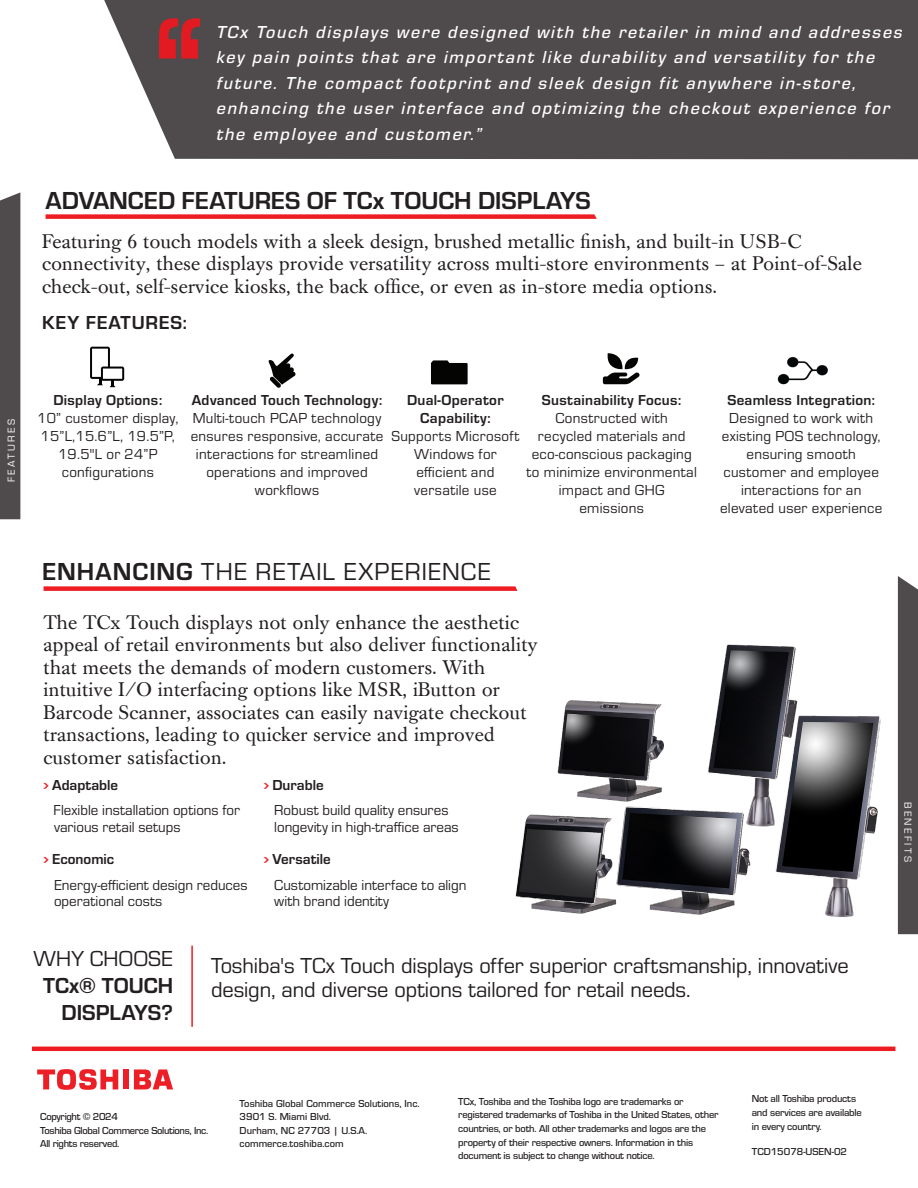
<style>
.page{position:relative;width:918px;height:1188px;background:#fff}
.page>*{position:absolute;margin:0;border:0;box-sizing:border-box;transform-origin:0 0}
.t1{font:700 25.5px "Eurostile";color:#231f20}
.t2{font:25.5px "Eurostile";letter-spacing:.04em;color:#231f20}
.legalsandfootnotes{font:22.5px/24px "Eurostile";letter-spacing:-.005em;color:#231f20}
.t3{font:700 22.5px/27px "Eurostile";color:#231f20;text-align:right}
.t4{font:19.5px/22.5px "Caslon Book BE";letter-spacing:.02em;color:#231f20}
.t5{font:700 19.5px "Eurostile";letter-spacing:.04em;color:#231f20}
.t6{font:18px/25.5px "Eurostile Med Ita";letter-spacing:.1em;color:#fff}
.t7{font:15px/18px "Eurostile";letter-spacing:.02em;color:#231f20;text-align:center}
.t8{font:15px/16.5px "Eurostile";color:#231f20}
.t9{font:700 15px/18px "Eurostile";letter-spacing:.02em;color:#231f20;text-align:center}
.t10{font:700 15px "Eurostile";color:#231f20}
.legalsandfootnotes-2{font:500 10.5px/13.6px "Eurostile";letter-spacing:-.02em;color:#231f20}
.legalsandfootnotes-3{font:500 10.5px/13.6px "Eurostile";color:#231f20}
.t11{font:10.5px "Eurostile";letter-spacing:.22em;color:#fff}
.s1{font-weight:700}
.s2{font-family:"Chevron";font-weight:400;color:#ee1d23}
.s3{font-weight:400}
</style>
<div class="page">
<hr style="left:191px;top:946px;width:2px;height:81px;background:#ee1d23">
<svg style="left:44px;top:586px;width:474px;height:5px;background:#ef3339"></svg>
<div style="left:123px;top:1069px;width:6px;height:20px;background:#ed1f26"></div>
<svg style="left:134px;top:1069px;width:39px;height:20px"></svg>
<svg style="left:37px;top:1069px;width:81px;height:21px"></svg>
<hr style="left:32px;top:1047px;width:863px;height:4px;background:#ee1d23">
<svg style="left:46px;top:214px;width:551px;height:5px;background:#ef3339"></svg>
<div style="left:0;top:192px;width:20px;height:327px;background:#4f4b4c"></div>
<div style="left:898px;top:576px;width:20px;height:358px;background:#4f4b4c"></div>
<div style="left:104px;top:0;width:814px;height:159px;background:#4f4b4c"></div>
<svg style="left:159px;top:18px;width:41px;height:40px;background:#b4292e"></svg>
<img style="left:777px;top:357px;width:51px;height:28px">
<img style="left:515px;top:644px;width:366px;height:273px">
<svg style="left:90px;top:347px;width:34px;height:40px"></svg>
<svg style="left:603px;top:353px;width:37px;height:31px"></svg>
<svg style="left:431px;top:360px;width:37px;height:24px"></svg>
<svg style="left:268px;top:353px;width:28px;height:35px"></svg>
<p class="t6" style="left:217px;top:18px;width:687px">TCx Touch displays were designed with the retailer in mind and addresses key pain points that are important like durability and versatility for the future. The compact footprint and sleek design fit anywhere in-store, enhancing the user interface and optimizing the checkout experience for the employee and customer.”</p>
<p class="t1" style="left:46px;top:183px;width:547px">ADVANCED FEATURES OF TCx TOUCH DISPLAYS</p>
<p class="t4" style="left:42px;top:230px;width:821px">Featuring 6 touch models with a sleek design, brushed metallic finish, and built-in USB-C connectivity, these displays provide versatility across multi-store environments – at Point-of-Sale check-out, self-service kiosks, the back office, or even as in-store media options.</p>
<p class="t5" style="left:42px;top:308px;width:146px">KEY FEATURES:</p>
<p class="t11" style="left:4px;top:482px;width:65px;rotate:-90deg">FEATURES</p>
<p class="t9" style="left:53px;top:391px;width:110px">Display Options:</p>
<p class="t7" style="left:37px;top:409px;width:143px">10” customer display,<br>15”L,15.6”L, 19.5”P,<br>19.5"L or 24”P configurations</p>
<p class="t9" style="left:192px;top:391px;width:192px">Advanced Touch Technology:</p>
<p class="t7" style="left:191px;top:409px;width:194px">Multi-touch PCAP technology ensures responsive, accurate interactions for streamlined operations and improved workflows</p>
<p class="t9" style="left:407px;top:391px;width:98px">Dual-Operator<br>Capability:</p>
<p class="t7" style="left:392px;top:427px;width:129px">Supports Microsoft<br>Windows for efficient and versatile use</p>
<p class="t9" style="left:542px;top:391px;width:141px">Sustainability Focus:</p>
<p class="t7" style="left:527px;top:409px;width:172px">Constructed with recycled materials and eco-conscious packaging to minimize environmental impact and GHG emissions</p>
<p class="t2" style="left:42px;top:554px;width:450px"><span class="s1">ENHANCING</span> THE RETAIL EXPERIENCE</p>
<p class="t4" style="left:44px;top:612px;width:496px">The TCx Touch displays not only enhance the aesthetic appeal of retail environments but also deliver functionality that meets the demands of modern customers. With intuitive I/O interfacing options like MSR, iButton or Barcode Scanner, associates can easily navigate checkout transactions, leading to quicker service and improved customer satisfaction.</p>
<p class="t10" style="left:44px;top:774px;width:76px"><span class="s2">•</span> Adaptable</p>
<p class="t8" style="left:54px;top:801px;width:188px">Flexible installation options for various retail setups</p>
<p class="t10" style="left:44px;top:849px;width:72px"><span class="s2">•</span> Economic</p>
<p class="t8" style="left:54px;top:876px;width:195px">Energy-efficient design reduces operational costs</p>
<p class="t10" style="left:264px;top:774px;width:61px"><span class="s2">•</span> Durable</p>
<p class="t8" style="left:274px;top:801px;width:186px">Robust build quality ensures longevity in high-traffice areas</p>
<p class="t10" style="left:264px;top:849px;width:69px"><span class="s2">•</span> Versatile</p>
<p class="t8" style="left:274px;top:876px;width:194px">Customizable interface to align with brand identity</p>
<p class="t7" style="left:720px;top:391px;width:164px"><span class="s1">Seamless Integration:<br></span>Designed to work with existing POS technology, ensuring smooth customer and employee interactions for an elevated user experience</p>
<p class="t3" style="left:33px;top:943px;width:141px"><span class="s3">WHY CHOOSE<br></span>TCx® TOUCH<br>DISPLAYS?</p>
<p class="legalsandfootnotes" style="left:211px;top:953px;width:639px">Toshiba's TCx Touch displays offer superior craftsmanship, innovative design, and diverse options tailored for retail needs.</p>
<p class="t11" style="left:915px;top:802px;width:61px;rotate:90deg">BENEFITS</p>
<p class="legalsandfootnotes-2" style="left:40px;top:1109px;width:79px">Copyright © 2024</p>
<p class="legalsandfootnotes-2" style="left:40px;top:1123px;width:170px">Toshiba Global Commerce Solutions, Inc.</p>
<p class="legalsandfootnotes-2" style="left:40px;top:1137px;width:81px">All rights reserved.</p>
<p class="legalsandfootnotes-3" style="left:240px;top:1096px;width:181px">Toshiba Global Commerce Solutions, Inc.<br>3901 S. Miami Blvd.</p>
<p class="legalsandfootnotes-3" style="left:240px;top:1123px;width:129px">Durham, NC 27703 | U.S.A.</p>
<p class="legalsandfootnotes-3" style="left:240px;top:1137px;width:105px">commerce.toshiba.com</p>
<p class="legalsandfootnotes-2" style="left:458px;top:1094px;width:262px">TCx, Toshiba and the Toshiba logo are trademarks or registered trademarks of Toshiba in the United States, other countries, or both. All other trademarks and logos are the property of their respective owners. Information in this document is subject to change without notice.</p>
<p class="legalsandfootnotes-2" style="left:752px;top:1091px;width:111px">Not all Toshiba products and services are available in every country.</p>
<p class="legalsandfootnotes-3" style="left:752px;top:1144px;width:97px">TCD15078-USEN-02</p>
</div>
